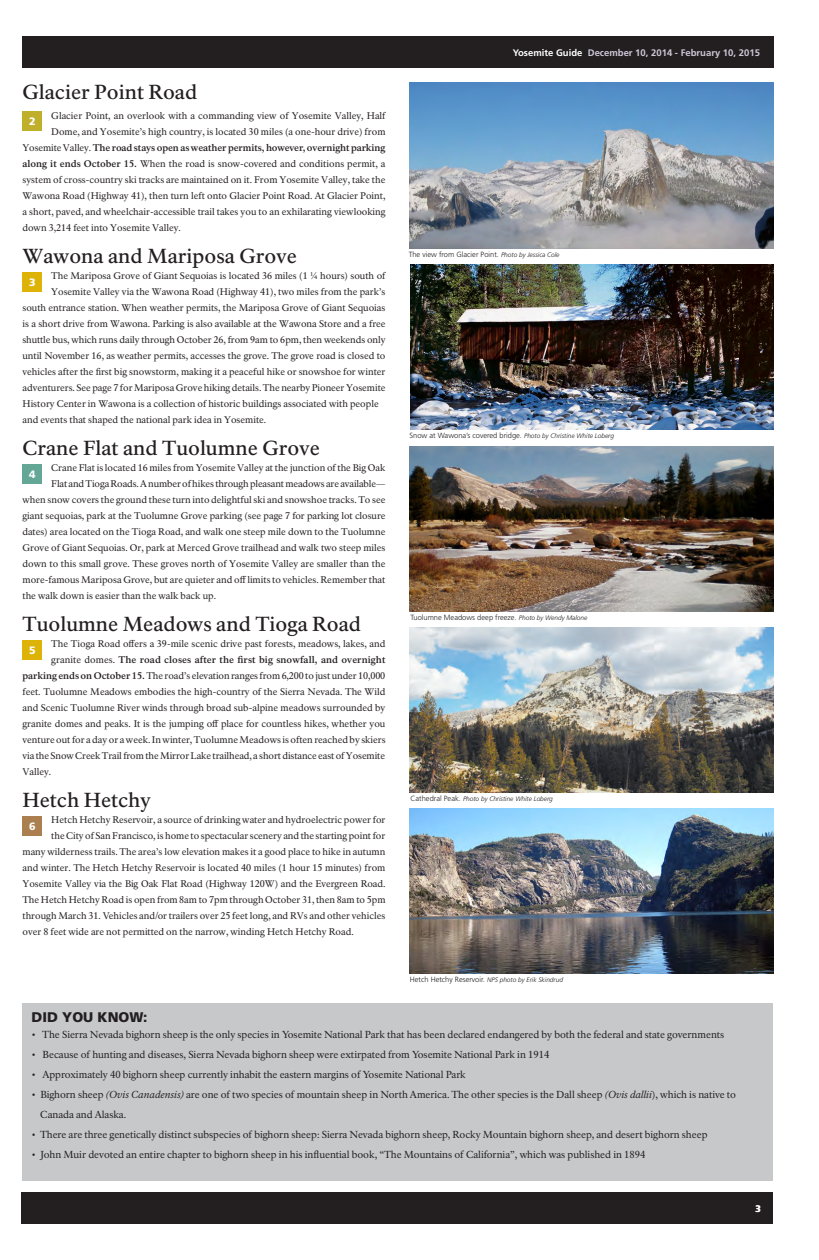
<style>
.page{position:relative;width:819px;height:1260px;background:#fff}
.page>*{position:absolute;margin:0;border:0;box-sizing:border-box;transform-origin:0 0}
.MAIN_-_body{font:500 20px "NPS Rawlinson OT";color:#231f20}
.MAIN_-_heading_1{font:500 20px "NPS Rawlinson OT";color:#231f20}
.SIDE_BAR_-_head{font:900 14px "Frutiger LT Std";color:#231f20}
.t1{font:900 10.7px "Frutiger LT Std";color:#fff}
.SIDE_BAR_-_head-2{font:10px "NPS Rawlinson OT";letter-spacing:-.005em;color:#231f20}
.MAIN_-_body-2{font:9.5px/16px "NPS Rawlinson OT";color:#231f20;text-align:right}
.MAIN_-_body-3{font:700 9.5px "NPS Rawlinson OT";letter-spacing:.005em;color:#231f20}
.t2{font:700 9.5px "Frutiger LT Std";color:#cdc8d8}
.t3{font:700 9.5px "Frutiger LT Std";color:#fff}
.PHOTO_-_caption{font:300 7.5px "Frutiger LT Std";color:#231f20}
.PHOTO_-_caption-2{font:italic 300 6.5px "Frutiger LT Std";color:#231f20}
.s1{font-weight:700}
.s2{font-weight:400}
.s3{color:#fff}
.s4{font-style:italic;font-size:6.5px}
.s5{font-style:normal;font-size:7.5px}
.s6{font-style:italic}
</style>
<div class="page">
<div style="left:22px;top:36px;width:752px;height:32px;background:#231f20"></div>
<div style="left:22px;top:1192px;width:751px;height:32px;background:#231f20"></div>
<img style="left:410px;top:627px;width:364px;height:165px">
<div style="left:22px;top:111px;width:20px;height:20px;background:#bfaf2b"></div>
<div style="left:22px;top:272px;width:20px;height:20px;background:#deb308"></div>
<div style="left:22px;top:464px;width:20px;height:20px;background:#64a796"></div>
<div style="left:22px;top:640px;width:20px;height:20px;background:#deb308"></div>
<img style="left:410px;top:264px;width:364px;height:165px">
<img style="left:410px;top:82px;width:364px;height:166px">
<img style="left:410px;top:446px;width:364px;height:165px">
<img style="left:410px;top:808px;width:364px;height:165px">
<div style="left:22px;top:816px;width:20px;height:20px;background:#ab7f4f"></div>
<div style="left:22px;top:1003px;width:751px;height:178px;background:#c7c8ca"></div>
<p class="MAIN_-_heading_1" style="left:22px;top:80px;width:176px">Glacier Point Road</p>
<p class="t1" style="left:29px;top:115px;width:8px">2</p>
<p class="MAIN_-_body-2" style="left:22px;top:107px;width:365px">Glacier Point, an overlook with a commanding view of Yosemite Valley, Half Dome, and Yosemite’s high country, is located 30 miles (a one-hour drive) from Yosemite Valley. <span class="s1">The road stays open as weather permits, however, overnight parking along it ends October 15.</span> When the road is snow-covered and conditions permit, a system of cross-country ski tracks are maintained on it. From Yosemite Valley, take the Wawona Road (Highway 41), then turn left onto Glacier Point Road. At Glacier Point, a short, paved, and wheelchair-accessible trail takes you to an exhilarating viewlooking</p>
<p class="MAIN_-_body-2" style="left:22px;top:219px;width:160px">down 3,214 feet into Yosemite Valley.</p>
<p class="MAIN_-_body" style="left:22px;top:243px;width:276px">Wawona and Mariposa Grove</p>
<p class="t1" style="left:29px;top:275px;width:8px">3</p>
<p class="MAIN_-_body-2" style="left:51px;top:267px;width:336px">The Mariposa Grove of Giant Sequoias is located 36 miles (1 ¼ hours) south of</p>
<p class="MAIN_-_body-2" style="left:51px;top:283px;width:336px">Yosemite Valley via the Wawona Road (Highway 41), two miles from the park’s</p>
<p class="MAIN_-_body-2" style="left:22px;top:299px;width:364px">south entrance station. When weather permits, the Mariposa Grove of Giant Sequoias</p>
<p class="MAIN_-_body-2" style="left:22px;top:315px;width:364px">is a short drive from Wawona. Parking is also available at the Wawona Store and a free</p>
<p class="MAIN_-_body-2" style="left:22px;top:331px;width:365px">shuttle bus, which runs daily through October 26, from 9am to 6pm, then weekends only</p>
<p class="MAIN_-_body-2" style="left:22px;top:347px;width:365px">until November 16, as weather permits, accesses the grove. The grove road is closed to</p>
<p class="MAIN_-_body-2" style="left:22px;top:363px;width:364px">vehicles after the first big snowstorm, making it a peaceful hike or snowshoe for winter</p>
<p class="MAIN_-_body-2" style="left:22px;top:379px;width:365px">adventurers. See page 7 for Mariposa Grove hiking details. The nearby Pioneer Yosemite</p>
<p class="MAIN_-_body-2" style="left:22px;top:395px;width:358px">History Center in Wawona is a collection of historic buildings associated with people</p>
<p class="MAIN_-_body-2" style="left:22px;top:411px;width:245px">and events that shaped the national park idea in Yosemite.</p>
<p class="MAIN_-_body" style="left:22px;top:435px;width:299px">Crane Flat and Tuolumne Grove</p>
<p class="t1" style="left:29px;top:468px;width:8px">4</p>
<p class="MAIN_-_body-2" style="left:22px;top:459px;width:365px">Crane Flat is located 16 miles from Yosemite Valley at the junction of the Big Oak<br>Flat and Tioga Roads. A number of hikes through pleasant meadows are available—<br>when snow covers the ground these turn into delightful ski and snowshoe tracks. To see giant sequoias, park at the Tuolumne Grove parking (see page 7 for parking lot closure dates) area located on the Tioga Road, and walk one steep mile down to the Tuolumne Grove of Giant Sequoias. Or, park at Merced Grove trailhead and walk two steep miles down to this small grove. These groves north of Yosemite Valley are smaller than the more-famous Mariposa Grove, but are quieter and off limits to vehicles. Remember that</p>
<p class="MAIN_-_body-2" style="left:22px;top:587px;width:195px">the walk down is easier than the walk back up.</p>
<p class="MAIN_-_body" style="left:22px;top:611px;width:340px">Tuolumne Meadows and Tioga Road</p>
<p class="t1" style="left:29px;top:644px;width:8px">5</p>
<p class="MAIN_-_body-2" style="left:51px;top:635px;width:336px">The Tioga Road offers a 39-mile scenic drive past forests, meadows, lakes, and</p>
<p class="MAIN_-_body-3" style="left:51px;top:654px;width:336px"><span class="s2">granite domes.</span> The road closes after the first big snowfall, and overnight</p>
<p class="MAIN_-_body-2" style="left:22px;top:667px;width:364px"><span class="s1">parking ends on October 15.</span> The road’s elevation ranges from 6,200 to just under 10,000</p>
<p class="MAIN_-_body-2" style="left:22px;top:683px;width:364px">feet. Tuolumne Meadows embodies the high-country of the Sierra Nevada. The Wild</p>
<p class="MAIN_-_body-2" style="left:22px;top:699px;width:364px">and Scenic Tuolumne River winds through broad sub-alpine meadows surrounded by</p>
<p class="MAIN_-_body-2" style="left:22px;top:715px;width:364px">granite domes and peaks. It is the jumping off place for countless hikes, whether you</p>
<p class="MAIN_-_body-2" style="left:22px;top:731px;width:365px">venture out for a day or a week. In winter, Tuolumne Meadows is often reached by skiers</p>
<p class="MAIN_-_body-2" style="left:22px;top:747px;width:364px">via the Snow Creek Trail from the Mirror Lake trailhead, a short distance east of Yosemite</p>
<p class="MAIN_-_body-2" style="left:22px;top:763px;width:30px">Valley.</p>
<p class="MAIN_-_body" style="left:22px;top:788px;width:130px">Hetch Hetchy</p>
<p class="MAIN_-_body-2" style="left:51px;top:812px;width:336px">Hetch Hetchy Reservoir, a source of drinking water and hydroelectric power for</p>
<p class="MAIN_-_body-2" style="left:51px;top:828px;width:335px">the City of San Francisco, is home to spectacular scenery and the starting point for</p>
<p class="MAIN_-_body-2" style="left:22px;top:844px;width:364px">many wilderness trails. The area’s low elevation makes it a good place to hike in autumn</p>
<p class="MAIN_-_body-2" style="left:22px;top:860px;width:364px">and winter. The Hetch Hetchy Reservoir is located 40 miles (1 hour 15 minutes) from</p>
<p class="MAIN_-_body-2" style="left:22px;top:876px;width:365px">Yosemite Valley via the Big Oak Flat Road (Highway 120W) and the Evergreen Road.</p>
<p class="MAIN_-_body-2" style="left:22px;top:892px;width:365px">The Hetch Hetchy Road is open from 8am to 7pm through October 31, then 8am to 5pm</p>
<p class="MAIN_-_body-2" style="left:22px;top:908px;width:364px">through March 31. Vehicles and/or trailers over 25 feet long, and RVs and other vehicles</p>
<p class="MAIN_-_body-2" style="left:22px;top:924px;width:333px">over 8 feet wide are not permitted on the narrow, winding Hetch Hetchy Road.</p>
<p class="t1" style="left:29px;top:819px;width:8px">6</p>
<p class="t2" style="left:513px;top:47px;width:249px"><span class="s3">Yosemite Guide</span> December 10, 2014 - February 10, 2015</p>
<p class="PHOTO_-_caption" style="left:409px;top:250px;width:152px">The view from Glacier Point. <span class="s4">Photo by Jessica Cole</span></p>
<p class="PHOTO_-_caption" style="left:410px;top:432px;width:206px">Snow at Wawona’s covered bridge. <span class="s4">Photo by Christine White Loberg</span></p>
<p class="PHOTO_-_caption" style="left:410px;top:613px;width:178px">Tuolumne Meadows deep freeze. <span class="s4">Photo by Wendy Malone</span></p>
<p class="PHOTO_-_caption-2" style="left:410px;top:795px;width:144px"><span class="s5">Cathedral Peak.</span> Photo by Christine White Loberg</p>
<p class="PHOTO_-_caption-2" style="left:410px;top:976px;width:155px"><span class="s5">Hetch Hetchy Reservoir.</span> NPS photo by Erik Skindrud</p>
<p class="SIDE_BAR_-_head" style="left:32px;top:1009px;width:118px">DID YOU KNOW:</p>
<p class="SIDE_BAR_-_head-2" style="left:31px;top:1029px;width:694px">• The Sierra Nevada bighorn sheep is the only species in Yosemite National Park that has been declared endangered by both the federal and state governments</p>
<p class="SIDE_BAR_-_head-2" style="left:31px;top:1049px;width:519px">• Because of hunting and diseases, Sierra Nevada bighorn sheep were extirpated from Yosemite National Park in 1914</p>
<p class="SIDE_BAR_-_head-2" style="left:31px;top:1069px;width:436px">• Approximately 40 bighorn sheep currently inhabit the eastern margins of Yosemite National Park</p>
<p class="SIDE_BAR_-_head-2" style="left:31px;top:1089px;width:706px">• Bighorn sheep <span class="s6">(Ovis Canadensis)</span> are one of two species of mountain sheep in North America. The other species is the Dall sheep <span class="s6">(Ovis dallii</span>), which is native to</p>
<p class="SIDE_BAR_-_head-2" style="left:40px;top:1109px;width:87px">Canada and Alaska.</p>
<p class="SIDE_BAR_-_head-2" style="left:31px;top:1129px;width:678px">• There are three genetically distinct subspecies of bighorn sheep: Sierra Nevada bighorn sheep, Rocky Mountain bighorn sheep, and desert bighorn sheep</p>
<p class="SIDE_BAR_-_head-2" style="left:31px;top:1149px;width:615px">• John Muir devoted an entire chapter to bighorn sheep in his influential book, “The Mountains of California”, which was published in 1894</p>
<p class="t3" style="left:756px;top:1203px;width:7px">3</p>
</div>
